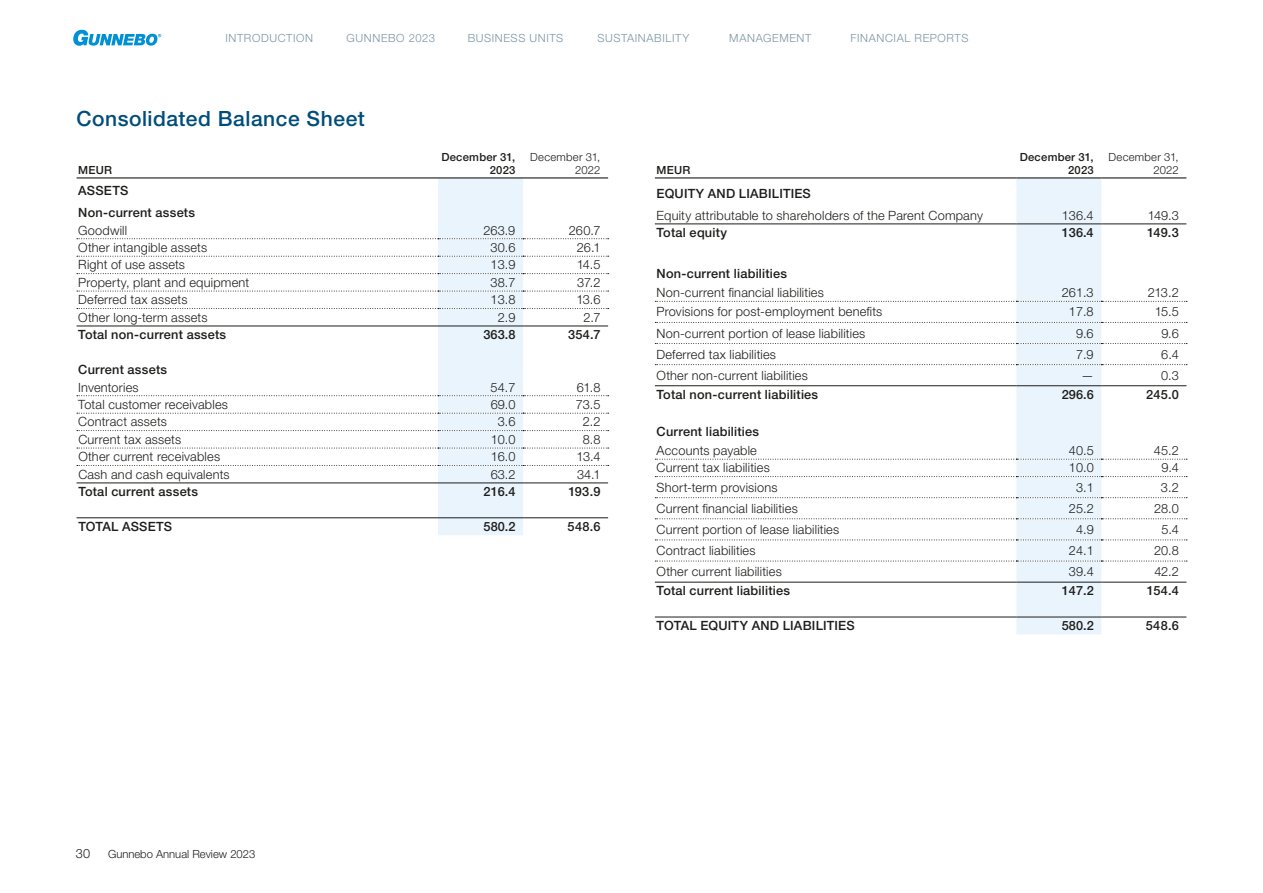
<style>
.page{position:relative;width:1263px;height:893px;background:#fff}
.page>*{position:absolute;margin:0;border:0;box-sizing:border-box;transform-origin:0 0}
.t1{font:500 21px "Helvetica Neue LT Pro";letter-spacing:.025em;color:#004d7a}
.t2{font:300 12.75px "Helvetica Neue LT Pro";letter-spacing:.015em;color:#1d1d1b}
.t3{font:500 12.75px/21.8px "Helvetica Neue LT Pro";letter-spacing:.015em;color:#1d1d1b}
.t4{font:300 11.25px "Helvetica Neue LT Pro";letter-spacing:.055em;color:#7b94a5}
.t5{font:500 11.25px/12.8px "Helvetica Neue LT Pro";letter-spacing:.02em;color:#1d1d1b;text-align:right}
.t6{font:300 11.25px/12.8px "Helvetica Neue LT Pro";letter-spacing:.02em;color:#1d1d1b;text-align:right}
.t7{font:300 11.25px "Helvetica Neue LT Pro";color:#1d1d1b}
</style>
<div class="page">
<svg style="left:77px;top:178px;width:532px;height:357px"></svg>
<hr style="left:77px;top:177px;width:361px;height:1px;background:#1d1d1b">
<hr style="left:438px;top:177px;width:85px;height:1px;background:#1d1d1b">
<hr style="left:523px;top:177px;width:85px;height:1px;background:#1d1d1b">
<hr style="left:655px;top:177px;width:361px;height:1px;background:#1d1d1b">
<hr style="left:1016px;top:177px;width:85px;height:1px;background:#1d1d1b">
<hr style="left:1101px;top:177px;width:85px;height:1px;background:#1d1d1b">
<svg style="left:655px;top:178px;width:532px;height:456px"></svg>
<svg style="left:73px;top:30px;width:88px;height:16px"></svg>
<p class="t4" style="left:225px;top:31px;width:89px">INTRODUCTION</p>
<p class="t4" style="left:347px;top:31px;width:90px">GUNNEBO 2023</p>
<p class="t4" style="left:468px;top:31px;width:97px">BUSINESS UNITS</p>
<p class="t4" style="left:597px;top:31px;width:93px">SUSTAINABILITY</p>
<p class="t4" style="left:729px;top:31px;width:84px">MANAGEMENT</p>
<p class="t4" style="left:850px;top:31px;width:119px">FINANCIAL REPORTS</p>
<h1 class="t1" style="left:77px;top:105px;width:290px">Consolidated Balance Sheet</h1>
<p class="t5" style="left:78px;top:163px;width:35px">MEUR</p>
<p class="t5" style="left:441px;top:151px;width:76px">December 31,<br>2023</p>
<p class="t6" style="left:530px;top:150px;width:72px">December 31,<br>2022</p>
<p class="t5" style="left:657px;top:163px;width:35px">MEUR</p>
<p class="t5" style="left:1020px;top:151px;width:76px">December 31,<br>2023</p>
<p class="t6" style="left:1108px;top:150px;width:72px">December 31,<br>2022</p>
<p class="t3" style="left:78px;top:180px;width:118px">ASSETS<br>Non-current assets</p>
<p class="t2" style="left:78px;top:222px;width:50px">Goodwill</p>
<p class="t2" style="left:483px;top:222px;width:33px">263.9</p>
<p class="t2" style="left:569px;top:222px;width:33px">260.7</p>
<p class="t2" style="left:78px;top:240px;width:130px">Other intangible assets</p>
<p class="t2" style="left:491px;top:240px;width:26px">30.6</p>
<p class="t2" style="left:577px;top:240px;width:25px">26.1</p>
<p class="t2" style="left:78px;top:257px;width:108px">Right of use assets</p>
<p class="t2" style="left:491px;top:257px;width:26px">13.9</p>
<p class="t2" style="left:577px;top:257px;width:25px">14.5</p>
<p class="t2" style="left:78px;top:275px;width:173px">Property, plant and equipment</p>
<p class="t2" style="left:491px;top:275px;width:26px">38.7</p>
<p class="t2" style="left:577px;top:275px;width:25px">37.2</p>
<p class="t2" style="left:78px;top:292px;width:111px">Deferred tax assets</p>
<p class="t2" style="left:491px;top:292px;width:26px">13.8</p>
<p class="t2" style="left:576px;top:292px;width:26px">13.6</p>
<p class="t2" style="left:78px;top:309px;width:131px">Other long-term assets</p>
<p class="t2" style="left:498px;top:309px;width:19px">2.9</p>
<p class="t2" style="left:584px;top:309px;width:18px">2.7</p>
<p class="t3" style="left:78px;top:324px;width:149px">Total non-current assets</p>
<p class="t3" style="left:483px;top:324px;width:33px">363.8</p>
<p class="t3" style="left:568px;top:324px;width:34px">354.7</p>
<p class="t3" style="left:78px;top:359px;width:90px">Current assets</p>
<p class="t2" style="left:78px;top:379px;width:62px">Inventories</p>
<p class="t2" style="left:491px;top:379px;width:26px">54.7</p>
<p class="t2" style="left:577px;top:379px;width:25px">61.8</p>
<p class="t2" style="left:78px;top:397px;width:151px">Total customer receivables</p>
<p class="t2" style="left:491px;top:397px;width:26px">69.0</p>
<p class="t2" style="left:576px;top:397px;width:26px">73.5</p>
<p class="t2" style="left:78px;top:414px;width:90px">Contract assets</p>
<p class="t2" style="left:498px;top:414px;width:19px">3.6</p>
<p class="t2" style="left:583px;top:414px;width:19px">2.2</p>
<p class="t2" style="left:78px;top:432px;width:104px">Current tax assets</p>
<p class="t2" style="left:491px;top:432px;width:26px">10.0</p>
<p class="t2" style="left:583px;top:432px;width:19px">8.8</p>
<p class="t2" style="left:78px;top:449px;width:143px">Other current receivables</p>
<p class="t2" style="left:491px;top:449px;width:26px">16.0</p>
<p class="t2" style="left:577px;top:449px;width:25px">13.4</p>
<p class="t2" style="left:78px;top:466px;width:153px">Cash and cash equivalents</p>
<p class="t2" style="left:491px;top:466px;width:26px">63.2</p>
<p class="t2" style="left:577px;top:466px;width:25px">34.1</p>
<p class="t3" style="left:78px;top:481px;width:121px">Total current assets</p>
<p class="t3" style="left:484px;top:481px;width:33px">216.4</p>
<p class="t3" style="left:568px;top:481px;width:34px">193.9</p>
<p class="t3" style="left:78px;top:516px;width:95px">TOTAL ASSETS</p>
<p class="t3" style="left:484px;top:516px;width:33px">580.2</p>
<p class="t3" style="left:568px;top:516px;width:34px">548.6</p>
<p class="t3" style="left:657px;top:182px;width:156px">EQUITY AND LIABILITIES</p>
<p class="t2" style="left:657px;top:207px;width:328px">Equity attributable to shareholders of the Parent Company</p>
<p class="t2" style="left:1062px;top:207px;width:33px">136.4</p>
<p class="t2" style="left:1148px;top:207px;width:33px">149.3</p>
<p class="t3" style="left:657px;top:222px;width:72px">Total equity</p>
<p class="t3" style="left:1062px;top:222px;width:33px">136.4</p>
<p class="t3" style="left:1147px;top:222px;width:33px">149.3</p>
<p class="t3" style="left:657px;top:262px;width:132px">Non-current liabilities</p>
<p class="t2" style="left:657px;top:285px;width:169px">Non-current financial liabilities</p>
<p class="t2" style="left:1062px;top:285px;width:33px">261.3</p>
<p class="t2" style="left:1148px;top:285px;width:33px">213.2</p>
<p class="t2" style="left:657px;top:304px;width:227px">Provisions for post-employment benefits</p>
<p class="t2" style="left:1069px;top:304px;width:26px">17.8</p>
<p class="t2" style="left:1155px;top:304px;width:26px">15.5</p>
<p class="t2" style="left:657px;top:325px;width:210px">Non-current portion of lease liabilities</p>
<p class="t2" style="left:1076px;top:325px;width:19px">9.6</p>
<p class="t2" style="left:1161px;top:325px;width:19px">9.6</p>
<p class="t2" style="left:657px;top:346px;width:121px">Deferred tax liabilities</p>
<p class="t2" style="left:1076px;top:346px;width:19px">7.9</p>
<p class="t2" style="left:1161px;top:346px;width:19px">6.4</p>
<p class="t2" style="left:657px;top:367px;width:153px">Other non-current liabilities</p>
<p class="t2" style="left:1081px;top:367px;width:14px">—</p>
<p class="t2" style="left:1161px;top:367px;width:19px">0.3</p>
<p class="t3" style="left:657px;top:383px;width:163px">Total non-current liabilities</p>
<p class="t3" style="left:1062px;top:383px;width:33px">296.6</p>
<p class="t3" style="left:1146px;top:383px;width:34px">245.0</p>
<p class="t3" style="left:657px;top:420px;width:104px">Current liabilities</p>
<p class="t2" style="left:657px;top:443px;width:102px">Accounts payable</p>
<p class="t2" style="left:1069px;top:443px;width:26px">40.5</p>
<p class="t2" style="left:1154px;top:443px;width:27px">45.2</p>
<p class="t2" style="left:657px;top:460px;width:115px">Current tax liabilities</p>
<p class="t2" style="left:1069px;top:460px;width:26px">10.0</p>
<p class="t2" style="left:1161px;top:460px;width:19px">9.4</p>
<p class="t2" style="left:657px;top:479px;width:122px">Short-term provisions</p>
<p class="t2" style="left:1076px;top:479px;width:19px">3.1</p>
<p class="t2" style="left:1161px;top:479px;width:19px">3.2</p>
<p class="t2" style="left:657px;top:500px;width:143px">Current financial liabilities</p>
<p class="t2" style="left:1069px;top:500px;width:26px">25.2</p>
<p class="t2" style="left:1154px;top:500px;width:26px">28.0</p>
<p class="t2" style="left:657px;top:522px;width:184px">Current portion of lease liabilities</p>
<p class="t2" style="left:1076px;top:522px;width:19px">4.9</p>
<p class="t2" style="left:1161px;top:522px;width:19px">5.4</p>
<p class="t2" style="left:657px;top:543px;width:100px">Contract liabilities</p>
<p class="t2" style="left:1069px;top:543px;width:26px">24.1</p>
<p class="t2" style="left:1154px;top:543px;width:26px">20.8</p>
<p class="t2" style="left:657px;top:564px;width:127px">Other current liabilities</p>
<p class="t2" style="left:1069px;top:564px;width:26px">39.4</p>
<p class="t2" style="left:1154px;top:564px;width:26px">42.2</p>
<p class="t3" style="left:657px;top:580px;width:135px">Total current liabilities</p>
<p class="t3" style="left:1062px;top:580px;width:33px">147.2</p>
<p class="t3" style="left:1147px;top:580px;width:33px">154.4</p>
<p class="t3" style="left:657px;top:615px;width:200px">TOTAL EQUITY AND LIABILITIES</p>
<p class="t3" style="left:1062px;top:615px;width:33px">580.2</p>
<p class="t3" style="left:1146px;top:615px;width:34px">548.6</p>
<p class="t2" style="left:76px;top:846px;width:16px">30</p>
<p class="t7" style="left:108px;top:847px;width:149px">Gunnebo Annual Review 2023</p>
</div>
